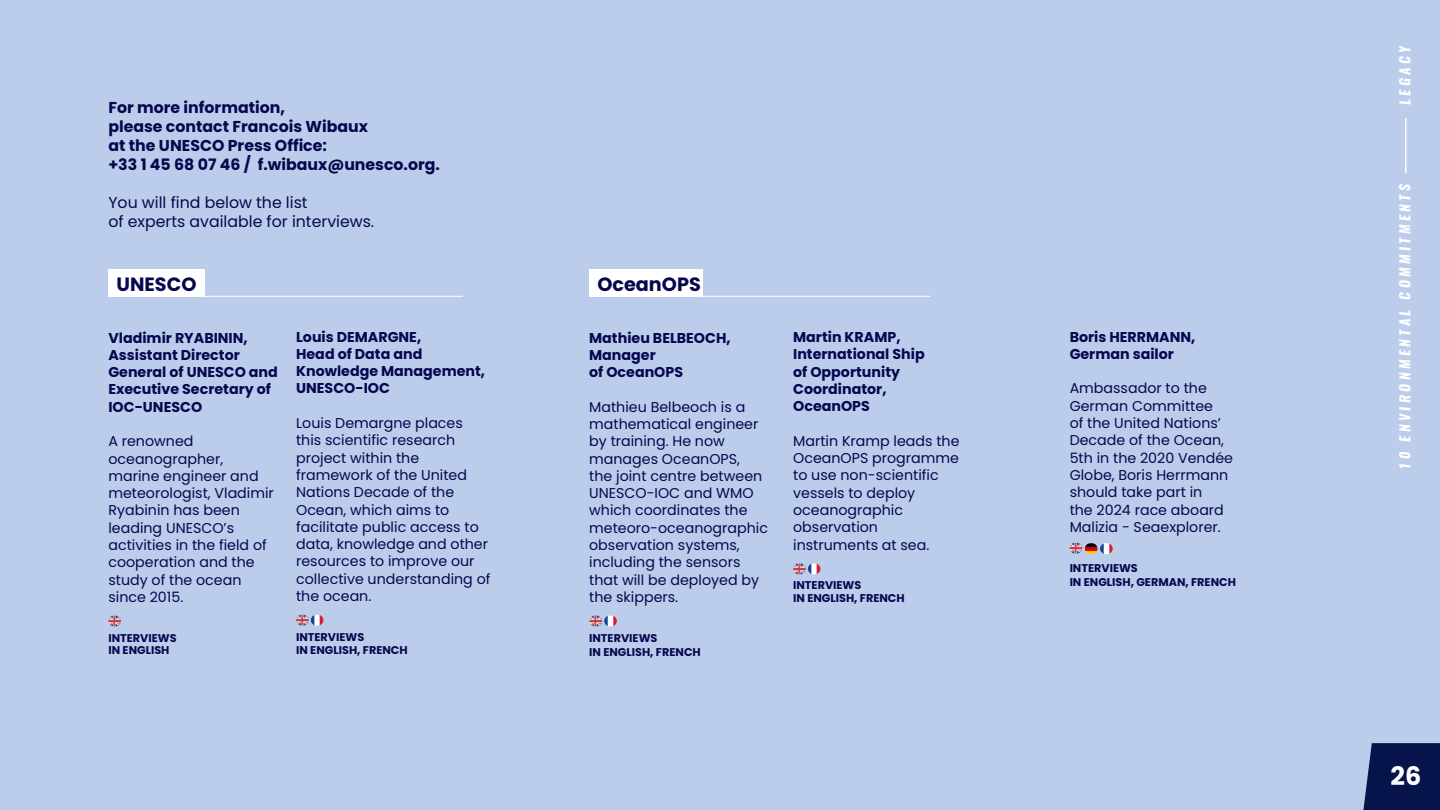
<style>
.page{position:relative;width:1440px;height:810px;background:#bccdeb}
.page>*{position:absolute;margin:0;border:0;box-sizing:border-box;transform-origin:0 0}
.t1{font:700 25.5px "Poppins";color:#fff}
.t2{font:700 19.2px "Poppins";color:#06074e}
.t3{font:700 15.75px/18.9px "Poppins";color:#06074e}
.t4{font:15.75px/18.9px "Poppins";color:#06074e}
.t5{font:14.25px/17.3px "Poppins";color:#06074e}
.t6{font:700 14.25px/17.3px "Poppins";color:#06074e}
.t7{font:italic 700 13.65px "Oswald";letter-spacing:.25em;color:#fff}
.t8{font:700 11.25px/12.8px "Poppins";color:#06074e}
</style>
<div class="page">
<div style="left:590px;top:269px;width:113px;height:28px;background:#fff"></div>
<div style="left:108px;top:269px;width:96px;height:28px;background:#fff"></div>
<svg style="left:1363px;top:743px;width:77px;height:67px;background:#121f54"></svg>
<hr style="left:703px;top:296px;width:227px;height:1px;background:#fff">
<hr style="left:198px;top:296px;width:265px;height:1px;background:#fff">
<svg style="left:296px;top:615px;width:27px;height:11px"></svg>
<svg style="left:590px;top:616px;width:27px;height:10px"></svg>
<svg style="left:793px;top:563px;width:27px;height:11px"></svg>
<svg style="left:1070px;top:543px;width:43px;height:11px"></svg>
<svg style="left:108px;top:616px;width:13px;height:10px"></svg>
<p class="t3" style="left:108px;top:99px;width:261px">For more information,<br>please contact Francois Wibaux at the UNESCO Press Office:</p>
<p class="t3" style="left:108px;top:155px;width:333px">+33 1 45 68 07 46 / f.wibaux@unesco.org.</p>
<p class="t4" style="left:108px;top:193px;width:267px">You will find below the list<br>of experts available for interviews.</p>
<p class="t2" style="left:117px;top:273px;width:81px">UNESCO</p>
<p class="t6" style="left:108px;top:329px;width:171px">Vladimir RYABININ,<br>Assistant Director<br>General of UNESCO and<br>Executive Secretary of<br>IOC-UNESCO</p>
<p class="t5" style="left:108px;top:433px;width:167px">A renowned oceanographer, marine engineer and meteorologist, Vladimir<br>Ryabinin has been leading UNESCO’s activities in the field of cooperation and the study of the ocean</p>
<p class="t5" style="left:108px;top:588px;width:76px">since 2015.</p>
<p class="t8" style="left:108px;top:631px;width:70px">INTERVIEWS<br>IN ENGLISH</p>
<p class="t6" style="left:296px;top:328px;width:190px">Louis DEMARGNE,<br>Head of Data and<br>Knowledge Management,<br>UNESCO-IOC</p>
<p class="t5" style="left:296px;top:415px;width:196px">Louis Demargne places this scientific research project within the framework of the United<br>Nations Decade of the<br>Ocean, which aims to facilitate public access to data, knowledge and other resources to improve our collective understanding of the ocean.</p>
<p class="t8" style="left:296px;top:631px;width:113px">INTERVIEWS<br>IN ENGLISH, FRENCH</p>
<p class="t2" style="left:597px;top:273px;width:105px">OceanOPS</p>
<p class="t6" style="left:589px;top:329px;width:143px">Mathieu BELBEOCH,<br>Manager<br>of OceanOPS</p>
<p class="t5" style="left:589px;top:398px;width:180px">Mathieu Belbeoch is a mathematical engineer by training. He now manages OceanOPS,<br>the joint centre between<br>UNESCO-IOC and WMO which coordinates the meteoro-oceanographic observation systems, including the sensors that will be deployed by the skippers.</p>
<p class="t8" style="left:589px;top:631px;width:113px;line-height:14.2px">INTERVIEWS<br>IN ENGLISH, FRENCH</p>
<p class="t6" style="left:793px;top:328px;width:133px">Martin KRAMP,<br>International Ship of Opportunity<br>Coordinator,<br>OceanOPS</p>
<p class="t5" style="left:793px;top:432px;width:168px">Martin Kramp leads the<br>OceanOPS programme to use non-scientific vessels to deploy oceanographic observation instruments at sea.</p>
<p class="t8" style="left:793px;top:579px;width:113px">INTERVIEWS<br>IN ENGLISH, FRENCH</p>
<p class="t6" style="left:1070px;top:328px;width:127px">Boris HERRMANN,<br>German sailor</p>
<p class="t5" style="left:1070px;top:380px;width:165px">Ambassador to the<br>German Committee<br>of the United Nations’<br>Decade of the Ocean,<br>5th in the 2020 Vendée<br>Globe, Boris Herrmann should take part in<br>the 2024 race aboard<br>Malizia - Seaexplorer.</p>
<p class="t8" style="left:1070px;top:561px;width:168px;line-height:14.2px">INTERVIEWS<br>IN ENGLISH, GERMAN, FRENCH</p>
<p class="t7" style="left:1396px;top:470px;width:426px;rotate:-90deg">10 ENVIRONMENTAL COMMITMENTS – LEGACY</p>
<p class="t1" style="left:1391px;top:762px;width:32px">26</p>
</div>
